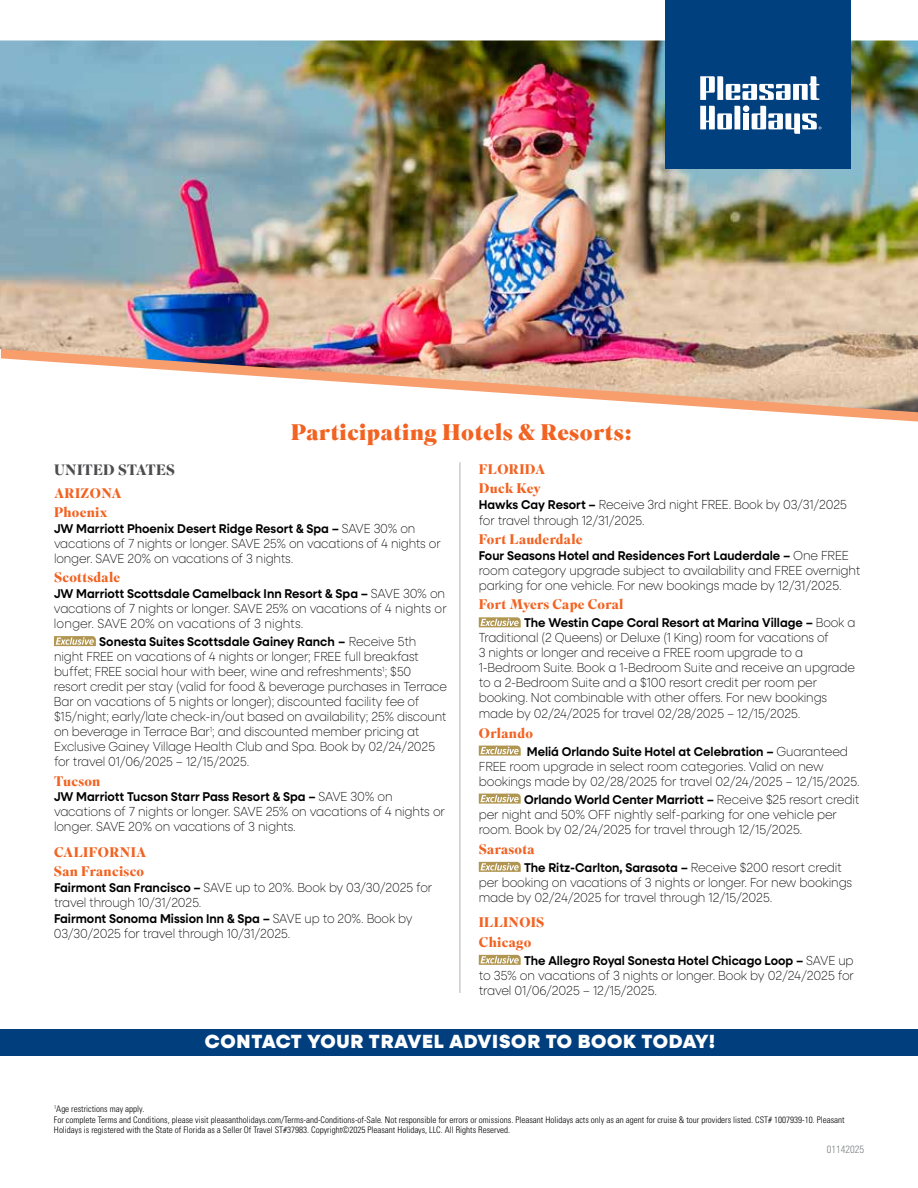
<style>
.page{position:relative;width:918px;height:1188px;background:#fff}
.page>*{position:absolute;margin:0;border:0;box-sizing:border-box;transform-origin:0 0}
.t1{font:900 22.5px "Superior Title";letter-spacing:.02em;color:#f26322}
.t2{font:900 19.05px "Neulis Sans";letter-spacing:.04em;color:#fff}
.t3{font:700 15px "Superior Title";letter-spacing:.02em;color:#4d4d4f}
.t4{font:700 13.8px/19.5px "Superior Title";letter-spacing:.02em;color:#f26322}
.t5{font:200 13.2px/15px "Neulis Sans";letter-spacing:-.01em;color:#000;scale:.91 1}
.t6{font:200 13.2px/15px "Neulis Sans";letter-spacing:-.01em;color:#000;scale:.92 1}
.t7{font:600 12.75px "Neulis Sans";color:#000;scale:.95 1}
.t8{font:300 condensed 10.5px "Univers LT Std";color:#808285}
.t9{font:300 condensed 9px/10.5px "Univers LT Std";color:#000}
.s1{font-weight:200;font-size:13.2px}
.s2{font-size:13.2px}
.s3{font-weight:600;font-size:12.75px}
</style>
<div class="page">
<img style="left:0;top:40px;width:918px;height:372px">
<svg style="left:54px;top:636px;width:42px;height:10px"></svg>
<hr style="left:460px;top:462px;width:1px;height:531px;background:#b1b4b6">
<svg style="left:479px;top:617px;width:42px;height:10px"></svg>
<svg style="left:479px;top:746px;width:42px;height:10px"></svg>
<svg style="left:479px;top:794px;width:42px;height:10px"></svg>
<svg style="left:479px;top:862px;width:42px;height:10px"></svg>
<svg style="left:479px;top:955px;width:42px;height:10px"></svg>
<div style="left:665px;top:0;width:186px;height:168px;background:#00407f"></div>
<svg style="left:700px;top:76px;width:119px;height:24px"></svg>
<div style="left:743px;top:113px;width:6px;height:16px;background:#fff"></div>
<svg style="left:700px;top:106px;width:40px;height:23px"></svg>
<svg style="left:752px;top:106px;width:70px;height:28px"></svg>
<div style="left:743px;top:105px;width:6px;height:7px;background:#fff;border-radius:50%"></div>
<div style="left:1px;top:1029px;width:917px;height:27px;background:#003e7e"></div>
<h1 class="t1" style="left:291px;top:417px;width:343px">Participating Hotels &amp; Resorts:</h1>
<p class="t3" style="left:54px;top:461px;width:123px">UNITED STATES</p>
<p class="t4" style="left:54px;top:484px;width:69px">ARIZONA<br>Phoenix</p>
<p class="t7" style="left:54px;top:519px;width:382px">JW Marriott Phoenix Desert Ridge Resort &amp; Spa – <span class="s1">SAVE 30% on</span></p>
<p class="t5" style="left:54px;top:535px;width:426px">vacations of 7 nights or longer. SAVE 25% on vacations of 4 nights or longer. SAVE 20% on vacations of 3 nights.</p>
<p class="t4" style="left:54px;top:569px;width:68px">Scottsdale</p>
<p class="t7" style="left:54px;top:584px;width:413px">JW Marriott Scottsdale Camelback Inn Resort &amp; Spa – <span class="s1">SAVE 30% on</span></p>
<p class="t6" style="left:54px;top:600px;width:428px">vacations of 7 nights or longer. SAVE 25% on vacations of 4 nights or longer. SAVE 20% on vacations of 3 nights.</p>
<p class="t7" style="left:99px;top:632px;width:335px">Sonesta Suites Scottsdale Gainey Ranch <span class="s2">–</span> <span class="s1">Receive 5th</span></p>
<p class="t5" style="left:54px;top:648px;width:433px">night FREE on vacations of 4 nights or longer; FREE full breakfast buffet; FREE social hour with beer, wine and refreshments<sup>1</sup>; $50 resort credit per stay (valid for food &amp; beverage purchases in Terrace Bar on vacations of 5 nights or longer); discounted facility fee of $15/night; early/late check-in/out based on availability; 25% discount on beverage in Terrace Bar<sup>1</sup>; and discounted member pricing at Exclusive Gainey Village Health Club and Spa. Book by 02/24/2025 for travel 01/06/2025 – 12/15/2025.</p>
<p class="t4" style="left:54px;top:772px;width:48px">Tucson</p>
<p class="t7" style="left:54px;top:788px;width:358px">JW Marriott Tucson Starr Pass Resort &amp; Spa – <span class="s1">SAVE 30% on</span></p>
<p class="t6" style="left:54px;top:804px;width:426px">vacations of 7 nights or longer. SAVE 25% on vacations of 4 nights or longer. SAVE 20% on vacations of 3 nights.</p>
<p class="t4" style="left:54px;top:843px;width:94px">CALIFORNIA<br>San Francisco</p>
<p class="t5" style="left:54px;top:879px;width:417px"><span class="s3">Fairmont San Francisco –</span> SAVE up to 20%. Book by 03/30/2025 for travel through 10/31/2025.</p>
<p class="t7" style="left:54px;top:909px;width:379px">Fairmont Sonoma Mission Inn &amp; Spa – <span class="s1">SAVE up to 20%. Book by</span></p>
<p class="t5" style="left:54px;top:925px;width:261px">03/30/2025 for travel through 10/31/2025.</p>
<p class="t4" style="left:479px;top:460px;width:68px">FLORIDA<br>Duck Key</p>
<p class="t5" style="left:479px;top:496px;width:406px;line-height:15.8px"><span class="s3">Hawks Cay Resort –</span> Receive 3rd night FREE. Book by 03/31/2025 for travel through 12/31/2025.</p>
<p class="t4" style="left:479px;top:530px;width:105px">Fort Lauderdale</p>
<p class="t7" style="left:479px;top:546px;width:391px">Four Seasons Hotel and Residences Fort Lauderdale – <span class="s1">One FREE</span></p>
<p class="t6" style="left:479px;top:562px;width:416px">room category upgrade subject to availability and FREE overnight parking for one vehicle. For new bookings made by 12/31/2025.</p>
<p class="t4" style="left:479px;top:596px;width:146px">Fort Myers Cape Coral</p>
<p class="t7" style="left:524px;top:614px;width:350px">The Westin Cape Coral Resort at Marina Village – <span class="s1">Book a</span></p>
<p class="t5" style="left:479px;top:629px;width:415px">Traditional (2 Queens) or Deluxe (1 King) room for vacations of<br>3 nights or longer and receive a FREE room upgrade to a 1-Bedroom Suite. Book a 1-Bedroom Suite and receive an upgrade to a 2-Bedroom Suite and a $100 resort credit per room per booking. Not combinable with other offers. For new bookings made by 02/24/2025 for travel 02/28/2025 – 12/15/2025.</p>
<p class="t4" style="left:479px;top:724px;width:56px">Orlando</p>
<p class="t7" style="left:527px;top:742px;width:340px">Meliá Orlando Suite Hotel at Celebration – <span class="s1">Guaranteed</span></p>
<p class="t6" style="left:479px;top:758px;width:416px">FREE room upgrade in select room categories. Valid on new bookings made by 02/28/2025 for travel 02/24/2025 – 12/15/2025.</p>
<p class="t7" style="left:524px;top:790px;width:355px">Orlando World Center Marriott – <span class="s1">Receive $25 resort credit</span></p>
<p class="t6" style="left:479px;top:805px;width:391px;line-height:15.8px">per night and 50% OFF nightly self-parking for one vehicle per room. Book by 02/24/2025 for travel through 12/15/2025.</p>
<p class="t4" style="left:479px;top:840px;width:57px">Sarasota</p>
<p class="t7" style="left:524px;top:858px;width:336px">The Ritz-Carlton, Sarasota – <span class="s1">Receive $200 resort credit</span></p>
<p class="t6" style="left:479px;top:874px;width:407px">per booking on vacations of 3 nights or longer. For new bookings made by 02/24/2025 for travel through 12/15/2025.</p>
<p class="t4" style="left:479px;top:914px;width:67px">ILLINOIS<br>Chicago</p>
<p class="t7" style="left:524px;top:951px;width:349px">The Allegro Royal Sonesta Hotel Chicago Loop – <span class="s1">SAVE up</span></p>
<p class="t6" style="left:479px;top:967px;width:409px">to 35% on vacations of 3 nights or longer. Book by 02/24/2025 for travel 01/06/2025 – 12/15/2025.</p>
<h2 class="t2" style="left:205px;top:1027px;width:512px">CONTACT YOUR TRAVEL ADVISOR TO BOOK TODAY!</h2>
<p class="t9" style="left:54px;top:1104px;width:792px"><sup>1</sup>Age restrictions may apply.<br>For complete Terms and Conditions, please visit pleasantholidays.com/Terms-and-Conditions-of-Sale. Not responsible for errors or omissions. Pleasant Holidays acts only as an agent for cruise &amp; tour providers listed. CST# 1007939-10. Pleasant<br>Holidays is registered with the State of Florida as a Seller Of Travel ST#37983. Copyright©2025 Pleasant Holidays, LLC. All Rights Reserved.</p>
<p class="t8" style="left:827px;top:1143px;width:39px">01142025</p>
</div>
